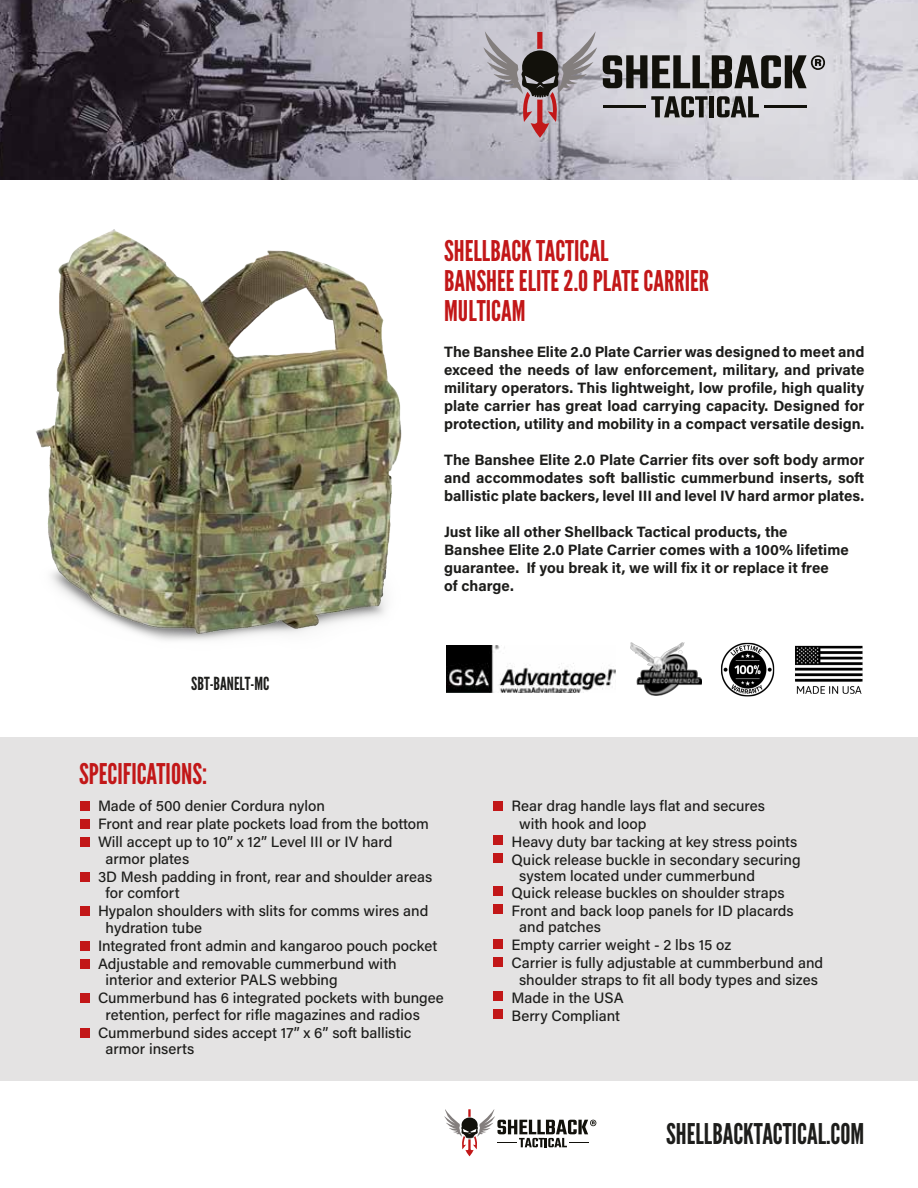
<style>
.page{position:relative;width:918px;height:1188px;background:#fff}
.page>*{position:absolute;margin:0;border:0;box-sizing:border-box;transform-origin:0 0}
.t1{font:28.5px "League Gothic";color:#c21718}
.t2{font:28.5px "League Gothic";color:#1d1d1b}
.t3{font:18px "League Gothic";color:#1d1d1b}
.t4{font:500 15px "Acumin Pro";color:#1d1d1b}
.t5{font:700 15px/18px "Acumin Pro";color:#1d1d1b;text-align:justify}
</style>
<div class="page">
<svg style="left:444px;top:1109px;width:152px;height:47px"></svg>
<img style="left:0;top:0;width:380px;height:180px">
<img style="left:36px;top:229px;width:366px;height:412px">
<svg style="left:380px;top:0;width:538px;height:236px"></svg>
<hr style="left:603px;top:106px;width:42px;height:2px;background:#12110b">
<svg style="left:651px;top:96px;width:57px;height:21px"></svg>
<div style="left:709px;top:96px;width:5px;height:21px;background:#12110b"></div>
<svg style="left:717px;top:96px;width:42px;height:21px"></svg>
<hr style="left:764px;top:106px;width:43px;height:2px;background:#12110b">
<svg style="left:483px;top:31px;width:114px;height:107px;background:#a49aa0"></svg>
<svg style="left:603px;top:55px;width:222px;height:33px;background:#6c6b6b"></svg>
<div style="left:0;top:737px;width:918px;height:344px;background:#e4e3e3"></div>
<img style="left:721px;top:642px;width:142px;height:55px">
<img style="left:631px;top:643px;width:70px;height:53px">
<img style="left:446px;top:646px;width:170px;height:47px">
<div style="left:80px;top:801px;width:9px;height:10px;background:#c21718"></div>
<div style="left:493px;top:801px;width:10px;height:10px;background:#c21718"></div>
<div style="left:493px;top:835px;width:10px;height:10px;background:#c21718"></div>
<div style="left:493px;top:854px;width:10px;height:9px;background:#c21718"></div>
<div style="left:493px;top:939px;width:10px;height:10px;background:#c21718"></div>
<div style="left:493px;top:905px;width:10px;height:9px;background:#c21718"></div>
<div style="left:493px;top:887px;width:10px;height:9px;background:#c21718"></div>
<div style="left:493px;top:957px;width:10px;height:10px;background:#c21718"></div>
<div style="left:493px;top:991px;width:10px;height:10px;background:#c21718"></div>
<div style="left:493px;top:1009px;width:10px;height:10px;background:#c21718"></div>
<div style="left:80px;top:819px;width:9px;height:10px;background:#c21718"></div>
<div style="left:80px;top:837px;width:9px;height:10px;background:#c21718"></div>
<div style="left:80px;top:872px;width:9px;height:10px;background:#c21718"></div>
<div style="left:80px;top:906px;width:9px;height:10px;background:#c21718"></div>
<div style="left:80px;top:941px;width:9px;height:10px;background:#c21718"></div>
<div style="left:80px;top:959px;width:9px;height:10px;background:#c21718"></div>
<div style="left:80px;top:993px;width:9px;height:10px;background:#c21718"></div>
<div style="left:80px;top:1028px;width:9px;height:10px;background:#c21718"></div>
<p class="t3" style="left:191px;top:673px;width:80px">SBT-BANELT-MC</p>
<p class="t1" style="left:444px;top:234px;width:166px">SHELLBACK TACTICAL</p>
<p class="t1" style="left:444px;top:264px;width:266px">BANSHEE ELITE 2.0 PLATE CARRIER</p>
<p class="t1" style="left:444px;top:294px;width:83px">MULTICAM</p>
<p class="t5" style="left:444px;top:342px;width:422px">The Banshee Elite 2.0 Plate Carrier was designed to meet and exceed the needs of law enforcement, military, and private military operators. This lightweight, low profile, high quality plate carrier has great load carrying capacity. Designed for protection, utility and mobility in a compact versatile design.</p>
<p class="t5" style="left:444px;top:450px;width:422px">The Banshee Elite 2.0 Plate Carrier fits over soft body armor and accommodates soft ballistic cummerbund inserts, soft ballistic plate backers, level III and level IV hard armor plates.</p>
<p class="t5" style="left:444px;top:522px;width:345px">Just like all other Shellback Tactical products, the</p>
<p class="t5" style="left:444px;top:540px;width:406px">Banshee Elite 2.0 Plate Carrier comes with a 100% lifetime</p>
<p class="t5" style="left:444px;top:558px;width:386px">guarantee. If you break it, we will fix it or replace it free</p>
<p class="t5" style="left:444px;top:576px;width:71px">of charge.</p>
<p class="t1" style="left:79px;top:757px;width:130px">SPECIFICATIONS:</p>
<p class="t4" style="left:98px;top:795px;width:229px">Made of 500 denier Cordura nylon</p>
<p class="t4" style="left:98px;top:813px;width:332px">Front and rear plate pockets load from the bottom</p>
<p class="t4" style="left:98px;top:831px;width:296px">Will accept up to 10” x 12” Level III or IV hard</p>
<p class="t4" style="left:106px;top:848px;width:85px">armor plates</p>
<p class="t4" style="left:98px;top:866px;width:336px">3D Mesh padding in front, rear and shoulder areas</p>
<p class="t4" style="left:106px;top:882px;width:75px">for comfort</p>
<p class="t4" style="left:98px;top:900px;width:332px">Hypalon shoulders with slits for comms wires and</p>
<p class="t4" style="left:106px;top:917px;width:98px">hydration tube</p>
<p class="t4" style="left:98px;top:935px;width:341px">Integrated front admin and kangaroo pouch pocket</p>
<p class="t4" style="left:98px;top:953px;width:300px">Adjustable and removable cummerbund with</p>
<p class="t4" style="left:106px;top:969px;width:234px">interior and exterior PALS webbing</p>
<p class="t4" style="left:98px;top:987px;width:347px">Cummerbund has 6 integrated pockets with bungee</p>
<p class="t4" style="left:106px;top:1004px;width:316px">retention, perfect for rifle magazines and radios</p>
<p class="t4" style="left:98px;top:1022px;width:315px">Cummerbund sides accept 17” x 6” soft ballistic</p>
<p class="t4" style="left:106px;top:1038px;width:90px">armor inserts</p>
<p class="t4" style="left:512px;top:795px;width:255px">Rear drag handle lays flat and secures</p>
<p class="t4" style="left:519px;top:813px;width:129px">with hook and loop</p>
<p class="t4" style="left:512px;top:831px;width:287px">Heavy duty bar tacking at key stress points</p>
<p class="t4" style="left:512px;top:849px;width:291px">Quick release buckle in secondary securing</p>
<p class="t4" style="left:519px;top:865px;width:237px">system located under cummerbund</p>
<p class="t4" style="left:512px;top:882px;width:275px">Quick release buckles on shoulder straps</p>
<p class="t4" style="left:512px;top:900px;width:284px">Front and back loop panels for ID placards</p>
<p class="t4" style="left:519px;top:916px;width:83px">and patches</p>
<p class="t4" style="left:512px;top:934px;width:221px">Empty carrier weight - 2 lbs 15 oz</p>
<p class="t4" style="left:512px;top:952px;width:313px">Carrier is fully adjustable at cummberbund and</p>
<p class="t4" style="left:519px;top:969px;width:300px">shoulder straps to fit all body types and sizes</p>
<p class="t4" style="left:512px;top:987px;width:114px">Made in the USA</p>
<p class="t4" style="left:512px;top:1005px;width:110px">Berry Compliant</p>
<h1 class="t2" style="left:666px;top:1117px;width:200px">SHELLBACKTACTICAL.COM</h1>
</div>
